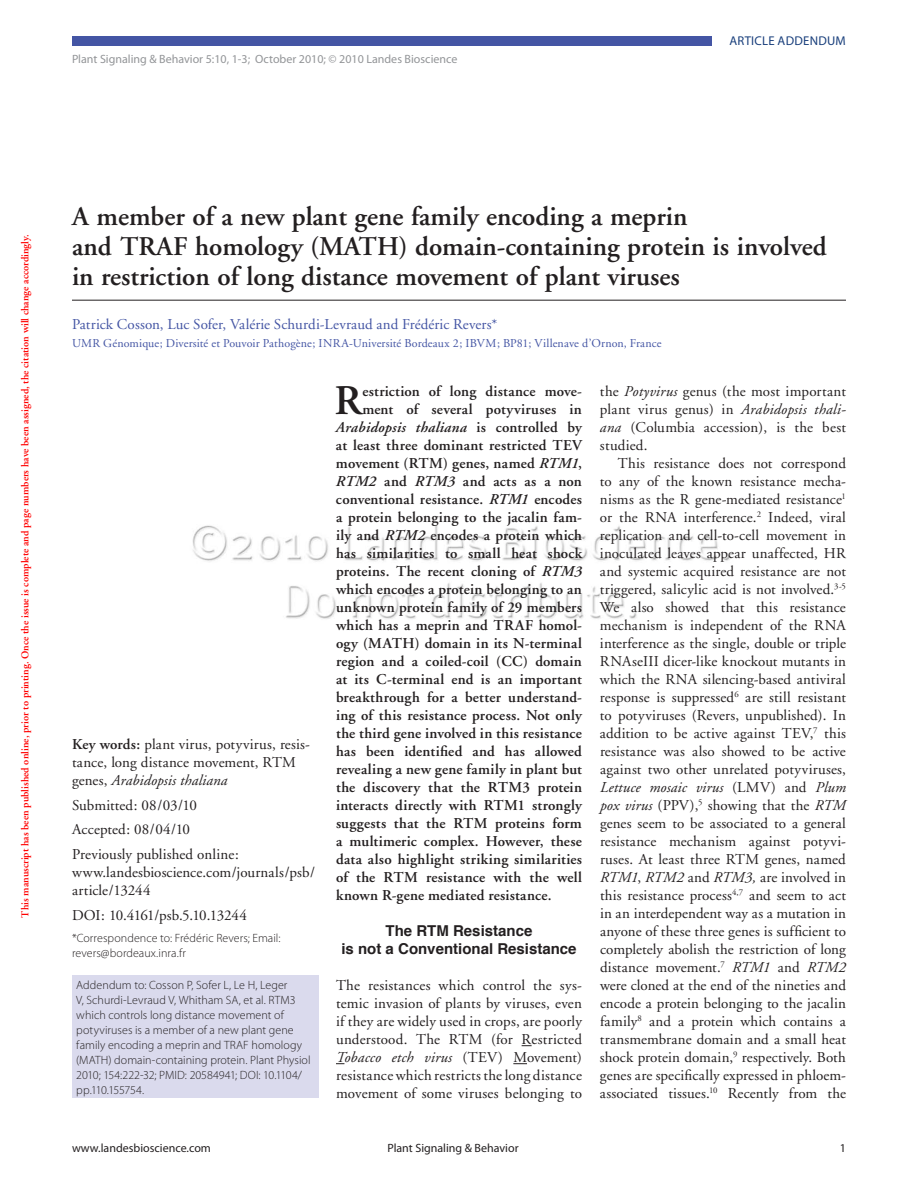
<style>
.page{position:relative;width:918px;height:1188px;background:#fff}
.page>*{position:absolute;margin:0;border:0;box-sizing:border-box;transform-origin:0 0}
.t1{font:600 42.15px "Adobe Garamond";color:#231f20}
.t2{font:600 27px/30px "Adobe Garamond";color:#231f20}
.t3{font:15px/18px "Adobe Garamond";letter-spacing:.01em;color:#231f20}
.t4{font:600 15px "Adobe Garamond";letter-spacing:.015em;color:#231f20}
.t5{font:15px "Adobe Garamond";letter-spacing:.005em;color:#4455a4}
.t6{font:700 15px/18px "Helvetica";color:#231f20;text-align:center}
.t7{font:italic 600 15px "Adobe Garamond";letter-spacing:.02em;color:#231f20}
.t8{font:15px "Adobe Garamond";letter-spacing:-.025em;color:#231f20}
.t9{font:12.75px "Myriad Pro";letter-spacing:.02em;color:#193f7c}
.t10{font:300 12px/15px "Myriad Pro";letter-spacing:.005em;color:#231f20}
.t11{font:12px "Adobe Garamond";letter-spacing:.01em;color:#4455a4}
.t12{font:12px "Myriad Pro";color:#939598}
.t13{font:12px "Myriad Pro";color:#231f20}
.t14{font:600 10.5px "Adobe Garamond";color:#f00}
.s1{font-weight:600}
.s2{font-style:italic}
.s3{font-style:normal}
</style>
<div class="page">
<img style="left:115px;top:299px;width:688px;height:741px">
<div style="left:72px;top:36px;width:640px;height:10px;background:#4455a4"></div>
<div style="left:72px;top:975px;width:246px;height:123px;background:#dadaed"></div>
<svg style="left:513px;top:1063px;width:14px;height:1px"></svg>
<hr style="left:72px;top:300px;width:774px;height:1px;background:#231f20">
<p class="t12" style="left:72px;top:52px;width:387px">Plant Signaling &amp; Behavior 5:10, 1-3; October 2010; © 2010 Landes Bioscience</p>
<p class="t9" style="left:729px;top:33px;width:118px">article addendum</p>
<p class="t14" style="left:19px;top:918px;width:685px;rotate:-90deg">This manuscript has been published online, prior to printing. Once the issue is complete and page numbers have been assigned, the citation will change accordingly.</p>
<h2 class="t2" style="left:72px;top:202px;width:756px">A member of a new plant gene family encoding a meprin<br>and TRAF homology (MATH) domain-containing protein is involved in restriction of long distance movement of plant viruses</h2>
<p class="t5" style="left:72px;top:316px;width:427px">Patrick Cosson, Luc Sofer, Valérie Schurdi-Levraud and Frédéric Revers*</p>
<p class="t11" style="left:72px;top:337px;width:591px">UMR Génomique; Diversité et Pouvoir Pathogène; INRA-Université Bordeaux 2; IBVM; BP81; Villenave d’Ornon, France</p>
<p class="t3" style="left:72px;top:736px;width:239px"><span class="s1">Key words:</span> plant virus, potyvirus, resis&shy;tance, long distance movement, RTM genes, <span class="s2">Arabidopsis thaliana</span></p>
<p class="t3" style="left:72px;top:793px;width:168px;line-height:24.8px">Submitted: 08/03/10<br>Accepted: 08/04/10<br>Previously published online:</p>
<p class="t3" style="left:72px;top:864px;width:245px">www.landesbioscience.com/journals/psb/ article/13244</p>
<p class="t8" style="left:72px;top:907px;width:176px">DOI: 10.4161/psb.5.10.13244</p>
<p class="t10" style="left:72px;top:930px;width:210px">*Correspondence to: Frédéric Revers; Email: revers@bordeaux.inra.fr</p>
<p class="t10" style="left:76px;top:977px;width:236px">Addendum to: Cosson P, Sofer L, Le H, Leger<br>V, Schurdi-Levraud V, Whitham SA, et al. RTM3 which controls long distance movement of potyviruses is a member of a new plant gene family encoding a meprin and TRAF homology (MATH) domain-containing protein. Plant Physiol 2010; 154:222-32; PMID: 20584941; DOI: 10.1104/ pp.110.155754.</p>
<h1 class="t1" style="left:335px;top:378px;width:29px">R</h1>
<p class="t4" style="left:362px;top:383px;width:221px">estriction of long distance move-</p>
<p class="t4" style="left:362px;top:401px;width:221px">ment of several potyviruses in</p>
<p class="t7" style="left:336px;top:419px;width:248px">Arabidopsis thaliana <span class="s3">is controlled by</span></p>
<p class="t4" style="left:336px;top:437px;width:248px">at least three dominant restricted TEV</p>
<p class="t4" style="left:336px;top:455px;width:248px">movement (RTM) genes, named <span class="s2">RTM1</span>,</p>
<p class="t4" style="left:336px;top:473px;width:247px"><span class="s2">RTM2</span> and <span class="s2">RTM3</span> and acts as a non</p>
<p class="t4" style="left:336px;top:491px;width:247px">conventional resistance. <span class="s2">RTM1</span> encodes</p>
<p class="t4" style="left:336px;top:509px;width:248px">a protein belonging to the jacalin fam-</p>
<p class="t4" style="left:336px;top:527px;width:247px">ily and <span class="s2">RTM2</span> encodes a protein which</p>
<p class="t4" style="left:336px;top:545px;width:247px">has similarities to small heat shock</p>
<p class="t4" style="left:336px;top:563px;width:247px">proteins. The recent cloning of <span class="s2">RTM3</span></p>
<p class="t4" style="left:336px;top:581px;width:247px">which encodes a protein belonging to an</p>
<p class="t4" style="left:336px;top:599px;width:247px">unknown protein family of 29 members</p>
<p class="t4" style="left:336px;top:617px;width:248px">which has a meprin and TRAF homol-</p>
<p class="t4" style="left:336px;top:635px;width:247px">ogy (MATH) domain in its N-terminal</p>
<p class="t4" style="left:336px;top:653px;width:247px">region and a coiled-coil (CC) domain</p>
<p class="t4" style="left:336px;top:671px;width:247px">at its C-terminal end is an important</p>
<p class="t4" style="left:336px;top:689px;width:248px">breakthrough for a better understand-</p>
<p class="t4" style="left:336px;top:707px;width:247px">ing of this resistance process. Not only</p>
<p class="t4" style="left:336px;top:725px;width:247px">the third gene involved in this resistance</p>
<p class="t4" style="left:336px;top:743px;width:247px">has been identified and has allowed</p>
<p class="t4" style="left:336px;top:761px;width:248px">revealing a new gene family in plant but</p>
<p class="t4" style="left:336px;top:779px;width:248px">the discovery that the RTM3 protein</p>
<p class="t4" style="left:336px;top:797px;width:247px">interacts directly with RTM1 strongly</p>
<p class="t4" style="left:336px;top:815px;width:247px">suggests that the RTM proteins form</p>
<p class="t4" style="left:336px;top:833px;width:247px">a multimeric complex. However, these</p>
<p class="t4" style="left:336px;top:851px;width:247px">data also highlight striking similarities</p>
<p class="t4" style="left:336px;top:869px;width:247px">of the RTM resistance with the well</p>
<p class="t4" style="left:336px;top:887px;width:217px">known R-gene mediated resistance.</p>
<p class="t6" style="left:341px;top:922px;width:237px">The RTM Resistance<br>is not a Conventional Resistance</p>
<p class="t3" style="left:336px;top:977px;width:248px;text-align:justify">The resistances which control the sys&shy;temic invasion of plants by viruses, even if they are widely used in crops, are poorly understood. The RTM (for Restricted <span class="s2">Tobacco etch virus</span> (TEV) Movement) resistance which restricts the long distance movement of some viruses belonging to</p>
<p class="t3" style="left:600px;top:383px;width:248px;text-align:justify">the <span class="s2">Potyvirus</span> genus (the most important plant virus genus) in <span class="s2">Arabidopsis thali&shy;ana</span> (Columbia accession), is the best studied.</p>
<p class="t3" style="left:600px;top:455px;width:248px;text-align:justify;text-indent:18px">This resistance does not correspond to any of the known resistance mecha&shy;nisms as the R gene-mediated resistance<sup>1 </sup>or the RNA interference.<sup>2</sup> Indeed, viral replication and cell-to-cell movement in inoculated leaves appear unaffected, HR and systemic acquired resistance are not triggered, salicylic acid is not involved.<sup>3-5<br></sup>We also showed that this resistance mechanism is independent of the RNA interference as the single, double or triple RNAseIII dicer-like knockout mutants in which the RNA silencing-based antiviral response is suppressed<sup>6</sup> are still resistant to potyviruses (Revers, unpublished). In addition to be active against TEV,<sup>7</sup> this resistance was also showed to be active against two other unrelated potyviruses, <span class="s2">Lettuce mosaic virus</span> (LMV) and <span class="s2">Plum pox virus</span> (PPV),<sup>5</sup> showing that the <span class="s2">RTM </span>genes seem to be associated to a general resistance mechanism against potyvi&shy;ruses. At least three RTM genes, named <span class="s2">RTM1</span>, <span class="s2">RTM2</span> and <span class="s2">RTM3,</span> are involved in this resistance process<sup>4,7</sup> and seem to act in an interdependent way as a mutation in anyone of these three genes is sufficient to completely abolish the restriction of long distance movement.<sup>7</sup> <span class="s2">RTM1</span> and <span class="s2">RTM2 </span>were cloned at the end of the nineties and encode a protein belonging to the jacalin family<sup>8</sup> and a protein which contains a transmembrane domain and a small heat shock protein domain,<sup>9</sup> respectively. Both genes are specifically expressed in phloem&shy;associated tissues.<sup>10</sup> Recently from the</p>
<p class="t13" style="left:72px;top:1141px;width:140px">www.landesbioscience.com</p>
<p class="t13" style="left:387px;top:1141px;width:133px">Plant Signaling &amp; Behavior</p>
<p class="t13" style="left:840px;top:1141px;width:8px">1</p>
</div>
